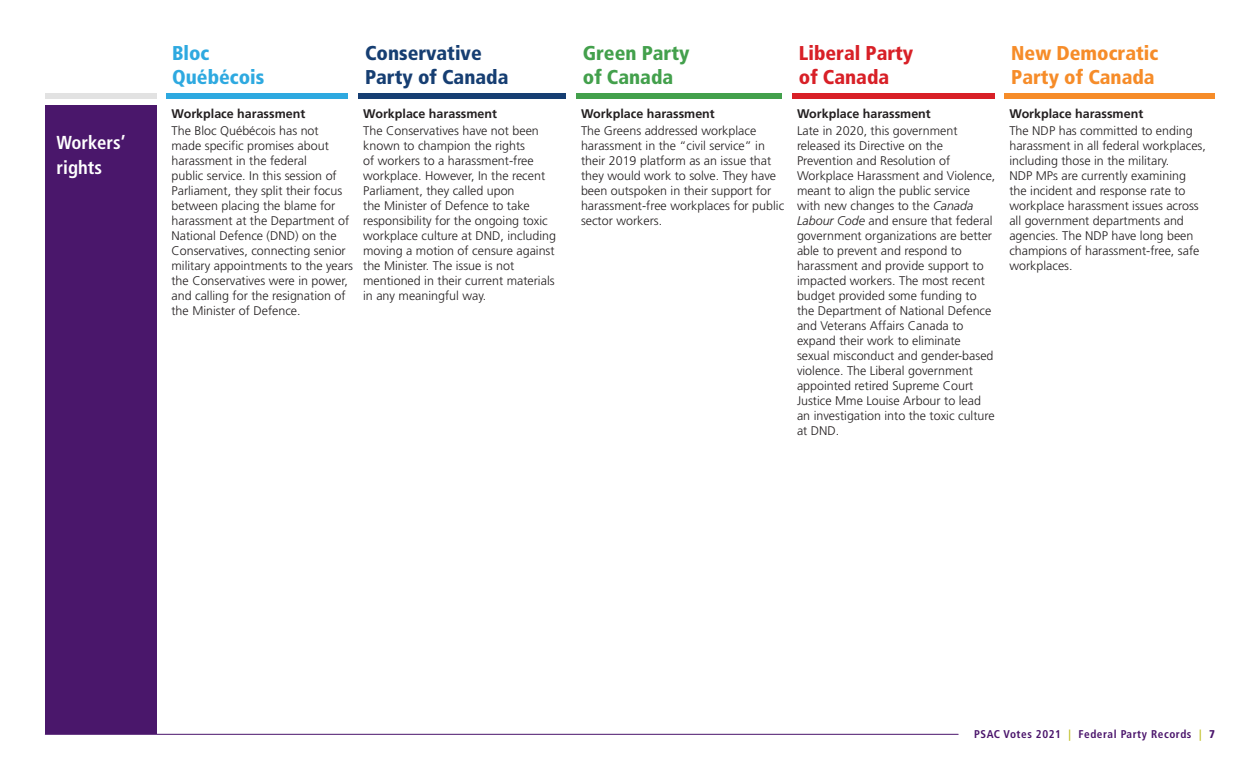
<style>
.page{position:relative;width:1260px;height:765px;background:#fff}
.page>*{position:absolute;margin:0;border:0;box-sizing:border-box;transform-origin:0 0}
.Chart_body_text{font:900 condensed 20px/24px "Frutiger LT Std";color:#f68c29}
.Chart_body_text-2{font:900 condensed 20px/24px "Frutiger LT Std";color:#163e72}
.Chart_body_text-3{font:900 condensed 20px/24px "Frutiger LT Std";color:#d82027}
.Chart_body_text-4{font:900 condensed 20px/24px "Frutiger LT Std";color:#43a04c}
.Chart_body_text-5{font:900 condensed 20px/24px "Frutiger LT Std";color:#2ea9e0}
.Chart_body_text-6{font:700 condensed 18.75px/25px "Frutiger LT Std";color:#fff}
.Chart_body_text-7{font:300 12.5px/15px "Frutiger";color:#231f20}
.Chart_body_text_subh{font:700 12.5px "Frutiger";color:#231f20}
.Chart_body_text-8{font:700 condensed 11.25px "Frutiger LT Std";letter-spacing:.05em;color:#4a146b}
.s1{font-style:italic}
.s2{color:#bdbd1c}
.s3{font-weight:900}
</style>
<div class="page">
<hr style="left:45px;top:734px;width:913px;height:1px;background:#4a146b">
<div style="left:45px;top:105px;width:111px;height:629px;background:#4a176b"></div>
<div style="left:166px;top:94px;width:182px;height:5px;background:#2ea9e0"></div>
<div style="left:358px;top:94px;width:208px;height:5px;background:#163e72"></div>
<div style="left:576px;top:94px;width:206px;height:5px;background:#43a04c"></div>
<div style="left:792px;top:94px;width:202px;height:5px;background:#d82027"></div>
<div style="left:1004px;top:94px;width:211px;height:5px;background:#f68c29"></div>
<div style="left:45px;top:94px;width:111px;height:5px;background:#e2e2e2"></div>
<p class="Chart_body_text-6" style="left:57px;top:130px;width:70px">Workers’ rights</p>
<p class="Chart_body_text-5" style="left:172px;top:41px;width:94px">Bloc<br>Québécois</p>
<p class="Chart_body_text-2" style="left:365px;top:41px;width:145px">Conservative<br>Party of Canada</p>
<p class="Chart_body_text-4" style="left:583px;top:41px;width:108px">Green Party of Canada</p>
<p class="Chart_body_text-3" style="left:799px;top:41px;width:116px">Liberal Party of Canada</p>
<p class="Chart_body_text" style="left:1011px;top:41px;width:149px">New Democratic<br>Party of Canada</p>
<p class="Chart_body_text_subh" style="left:171px;top:106px;width:135px">Workplace harassment</p>
<p class="Chart_body_text-7" style="left:171px;top:123px;width:183px">The Bloc Québécois has not<br>made specific promises about harassment in the federal<br>public service. In this session of<br>Parliament, they split their focus between placing the blame for harassment at the Department of<br>National Defence (DND) on the<br>Conservatives, connecting senior military appointments to the years the Conservatives were in power, and calling for the resignation of the Minister of Defence.</p>
<p class="Chart_body_text_subh" style="left:363px;top:106px;width:135px">Workplace harassment</p>
<p class="Chart_body_text-7" style="left:363px;top:123px;width:194px">The Conservatives have not been known to champion the rights<br>of workers to a harassment-free workplace. However, In the recent<br>Parliament, they called upon<br>the Minister of Defence to take responsibility for the ongoing toxic workplace culture at DND, including moving a motion of censure against the Minister. The issue is not mentioned in their current materials in any meaningful way.</p>
<p class="Chart_body_text_subh" style="left:581px;top:106px;width:135px">Workplace harassment</p>
<p class="Chart_body_text-7" style="left:581px;top:123px;width:205px">The Greens addressed workplace harassment in the “civil service” in their 2019 platform as an issue that they would work to solve. They have been outspoken in their support for harassment-free workplaces for public sector workers.</p>
<p class="Chart_body_text_subh" style="left:797px;top:106px;width:135px">Workplace harassment</p>
<p class="Chart_body_text-7" style="left:797px;top:123px;width:200px">Late in 2020, this government released its Directive on the<br>Prevention and Resolution of<br>Workplace Harassment and Violence, meant to align the public service with new changes to the <span class="s1">Canada<br>Labour Code</span> and ensure that federal government organizations are better able to prevent and respond to harassment and provide support to impacted workers. The most recent budget provided some funding to the Department of National Defence and Veterans Affairs Canada to expand their work to eliminate sexual misconduct and gender-based violence. The Liberal government appointed retired Supreme Court<br>Justice Mme Louise Arbour to lead an investigation into the toxic culture at DND.</p>
<p class="Chart_body_text_subh" style="left:1009px;top:106px;width:135px">Workplace harassment</p>
<p class="Chart_body_text-7" style="left:1009px;top:123px;width:198px">The NDP has committed to ending harassment in all federal workplaces, including those in the military.<br>NDP MPs are currently examining the incident and response rate to workplace harassment issues across all government departments and agencies. The NDP have long been champions of harassment-free, safe workplaces.</p>
<p class="Chart_body_text-8" style="left:974px;top:728px;width:242px">PSAC Votes 2021 <span class="s2">|</span> Federal Party Records <span class="s2">|</span> <span class="s3">7</span></p>
</div>
